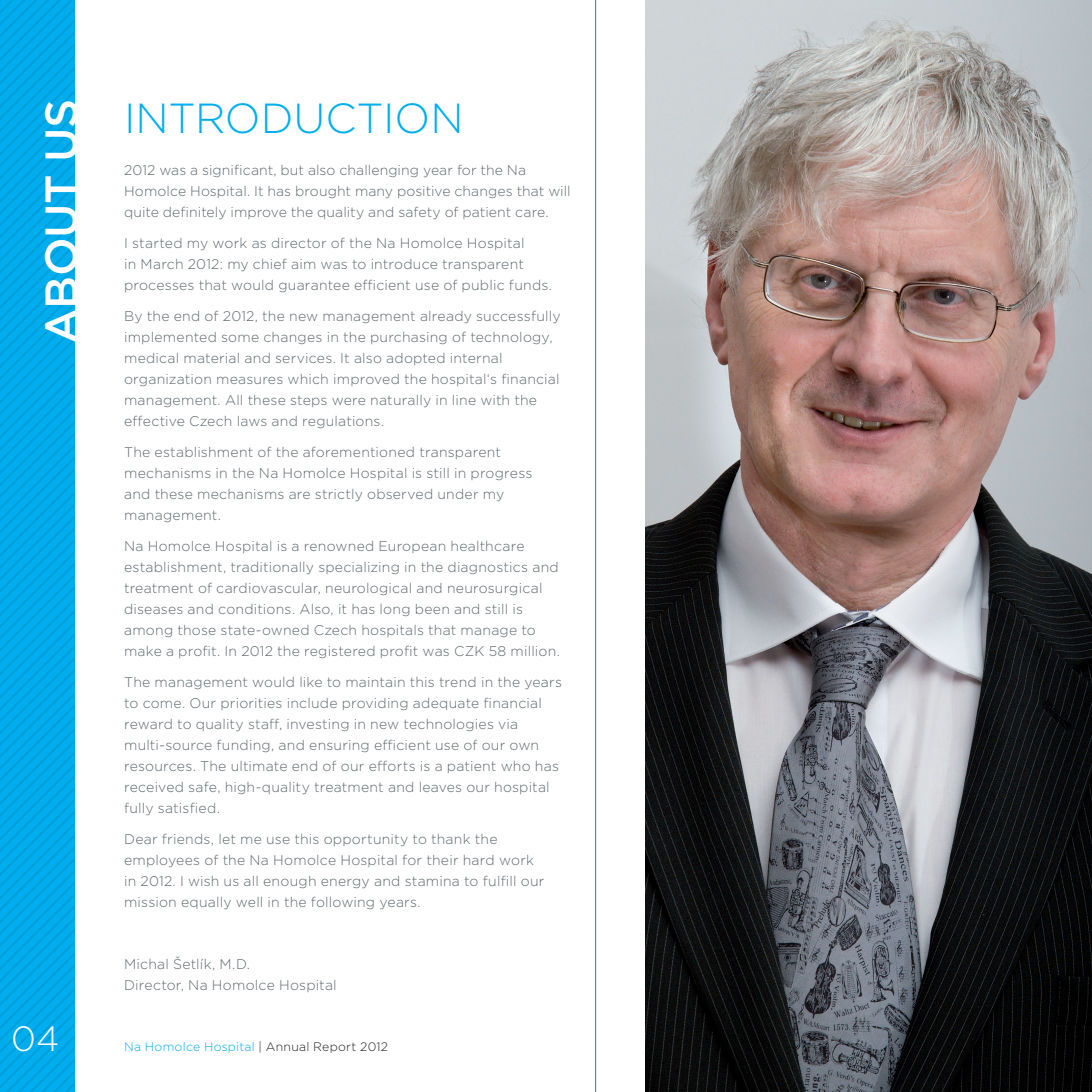
<style>
.page{position:relative;width:1092px;height:1092px;background:#fff}
.page>*{position:absolute;margin:0;border:0;box-sizing:border-box;transform-origin:0 0}
.t1{font:500 45.5px "Gotham";letter-spacing:-.015em;color:#fff}
.t2{font:300 42px "Gotham";color:#00aeef}
.t3{font:300 35px "Gotham";color:#fff}
.t4{font:300 14px/21px "Gotham";letter-spacing:.015em;color:#5f696f}
.t5{font:300 12.25px "Gotham";letter-spacing:.02em;color:#00aeef}
.s1{color:#231f20}
</style>
<div class="page">
<svg style="left:0;top:0;width:74px;height:1091px;background:#00aae9"></svg>
<hr style="left:595px;top:0;width:1px;height:1091px;background:#5f696f">
<img style="left:645px;top:0;width:446px;height:1091px">
<h1 class="t1" style="left:44px;top:344px;width:246px;rotate:-90deg">ABOUT US</h1>
<h2 class="t2" style="left:124px;top:103px;width:341px">INTRODUCTION</h2>
<p class="t4" style="left:124px;top:160px;width:448px">2012 was a significant, but also challenging year for the Na<br>Homolce Hospital. It has brought many positive changes that will quite definitely improve the quality and safety of patient care.</p>
<p class="t4" style="left:124px;top:233px;width:429px">I started my work as director of the Na Homolce Hospital<br>in March 2012: my chief aim was to introduce transparent processes that would guarantee efficient use of public funds.</p>
<p class="t4" style="left:124px;top:306px;width:438px">By the end of 2012, the new management already successfully implemented some changes in the purchasing of technology, medical material and services. It also adopted internal organization measures which improved the hospital‘s financial management. All these steps were naturally in line with the effective Czech laws and regulations.</p>
<p class="t4" style="left:124px;top:442px;width:410px">The establishment of the aforementioned transparent mechanisms in the Na Homolce Hospital is still in progress and these mechanisms are strictly observed under my management.</p>
<p class="t4" style="left:124px;top:536px;width:437px">Na Homolce Hospital is a renowned European healthcare establishment, traditionally specializing in the diagnostics and treatment of cardiovascular, neurological and neurosurgical diseases and conditions. Also, it has long been and still is among those state-owned Czech hospitals that manage to make a profit. In 2012 the registered profit was CZK 58 million.</p>
<p class="t4" style="left:124px;top:672px;width:439px">The management would like to maintain this trend in the years to come. Our priorities include providing adequate financial reward to quality staff, investing in new technologies via multi-source funding, and ensuring efficient use of our own resources. The ultimate end of our efforts is a patient who has received safe, high-quality treatment and leaves our hospital fully satisfied.</p>
<p class="t4" style="left:124px;top:829px;width:422px">Dear friends, let me use this opportunity to thank the employees of the Na Homolce Hospital for their hard work in 2012. I wish us all enough energy and stamina to fulfill our mission equally well in the following years.</p>
<h3 class="t3" style="left:11px;top:1025px;width:50px">04</h3>
<p class="t4" style="left:124px;top:954px;width:214px">Michal Šetlík, M.D.<br>Director, Na Homolce Hospital</p>
<p class="t5" style="left:124px;top:1042px;width:265px">Na Homolce Hospital <span class="s1">| Annual Report 2012</span></p>
</div>
